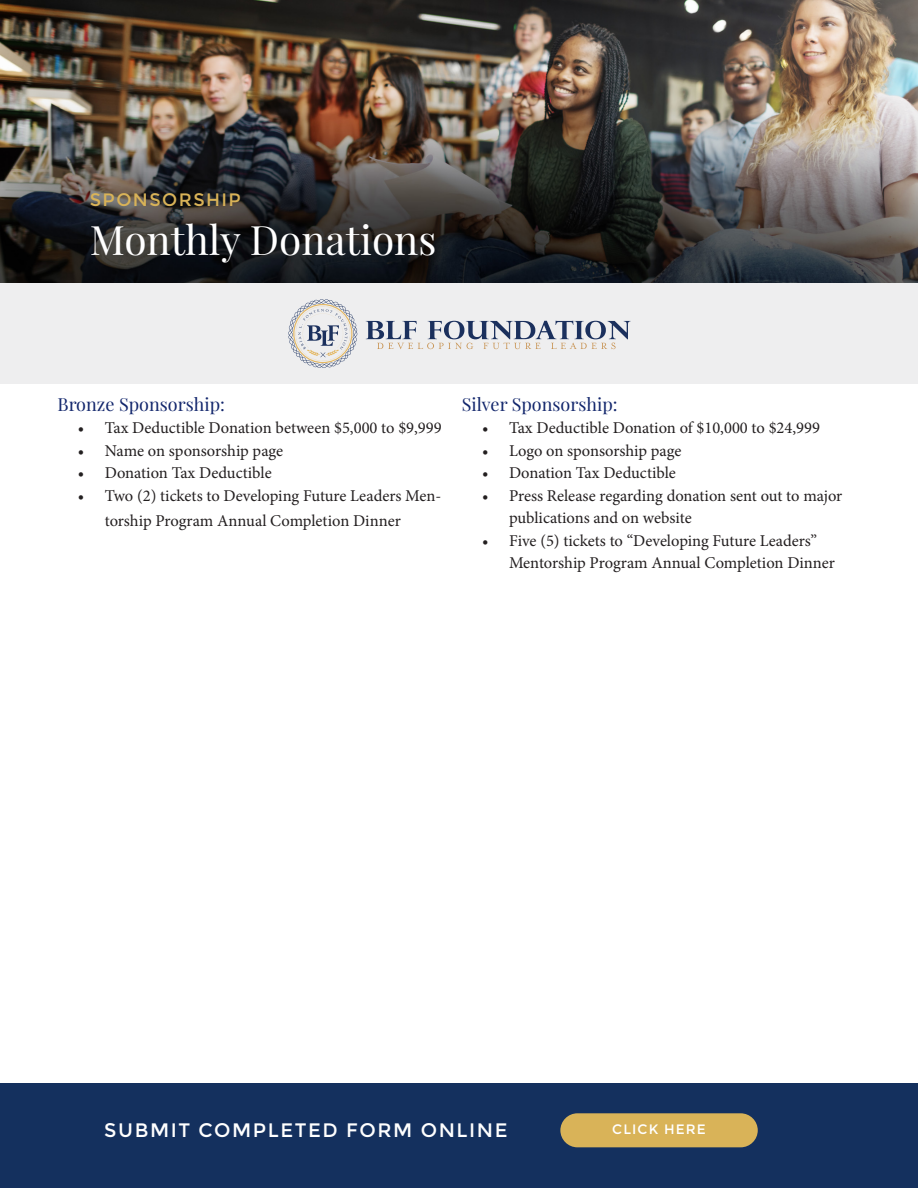
<style>
.page{position:relative;width:918px;height:1188px;background:#fff}
.page>*{position:absolute;margin:0;border:0;box-sizing:border-box;transform-origin:0 0}
.t1{font:40.5px "Playfair Display";color:#fff}
.t2{font:19.5px "Montserrat";letter-spacing:.08em;color:#fff}
.t3{font:18px "Playfair Display";color:#12266c}
.t4{font:18px "Montserrat";letter-spacing:.08em;color:#d9b358}
.t5{font:16.5px/22.5px "Minion Pro";letter-spacing:-.005em;color:#231f20}
.t6{font:13.65px "Montserrat";letter-spacing:.08em;color:#fff}
</style>
<div class="page">
<img style="left:0;top:0;width:918px;height:283px">
<div style="left:0;top:283px;width:918px;height:100px;background:#eeeeef"></div>
<svg style="left:288px;top:299px;width:69px;height:69px"></svg>
<svg style="left:366px;top:321px;width:265px;height:28px"></svg>
<div style="left:0;top:1084px;width:918px;height:104px;background:#14305e"></div>
<div style="left:560px;top:1113px;width:198px;height:34px;background:#d9b358;border-radius:17px"></div>
<p class="t4" style="left:90px;top:189px;width:153px">SPONSORSHIP</p>
<p class="t1" style="left:90px;top:215px;width:348px">Monthly Donations</p>
<p class="t3" style="left:58px;top:393px;width:169px">Bronze Sponsorship:</p>
<p class="t5" style="left:78px;top:417px;width:365px">• Tax Deductible Donation between $5,000 to $9,999</p>
<p class="t5" style="left:78px;top:440px;width:207px">• Name on sponsorship page</p>
<p class="t5" style="left:78px;top:462px;width:195px">• Donation Tax Deductible</p>
<p class="t5" style="left:105px;top:483px;width:338px;line-height:25.5px;text-indent:-27px">• Two (2) tickets to Developing Future Leaders Men&shy;torship Program Annual Completion Dinner</p>
<p class="t3" style="left:462px;top:393px;width:157px">Silver Sponsorship:</p>
<p class="t5" style="left:482px;top:417px;width:339px">• Tax Deductible Donation of $10,000 to $24,999</p>
<p class="t5" style="left:482px;top:440px;width:201px">• Logo on sponsorship page</p>
<p class="t5" style="left:482px;top:462px;width:195px">• Donation Tax Deductible</p>
<p class="t5" style="left:509px;top:485px;width:335px;text-indent:-27px">• Press Release regarding donation sent out to major publications and on website</p>
<p class="t5" style="left:509px;top:530px;width:328px;text-indent:-27px">• Five (5) tickets to “Developing Future Leaders”<br>Mentorship Program Annual Completion Dinner</p>
<p class="t2" style="left:104px;top:1119px;width:405px">SUBMIT COMPLETED FORM ONLINE</p>
<p class="t6" style="left:612px;top:1122px;width:95px">CLICK HERE</p>
</div>
